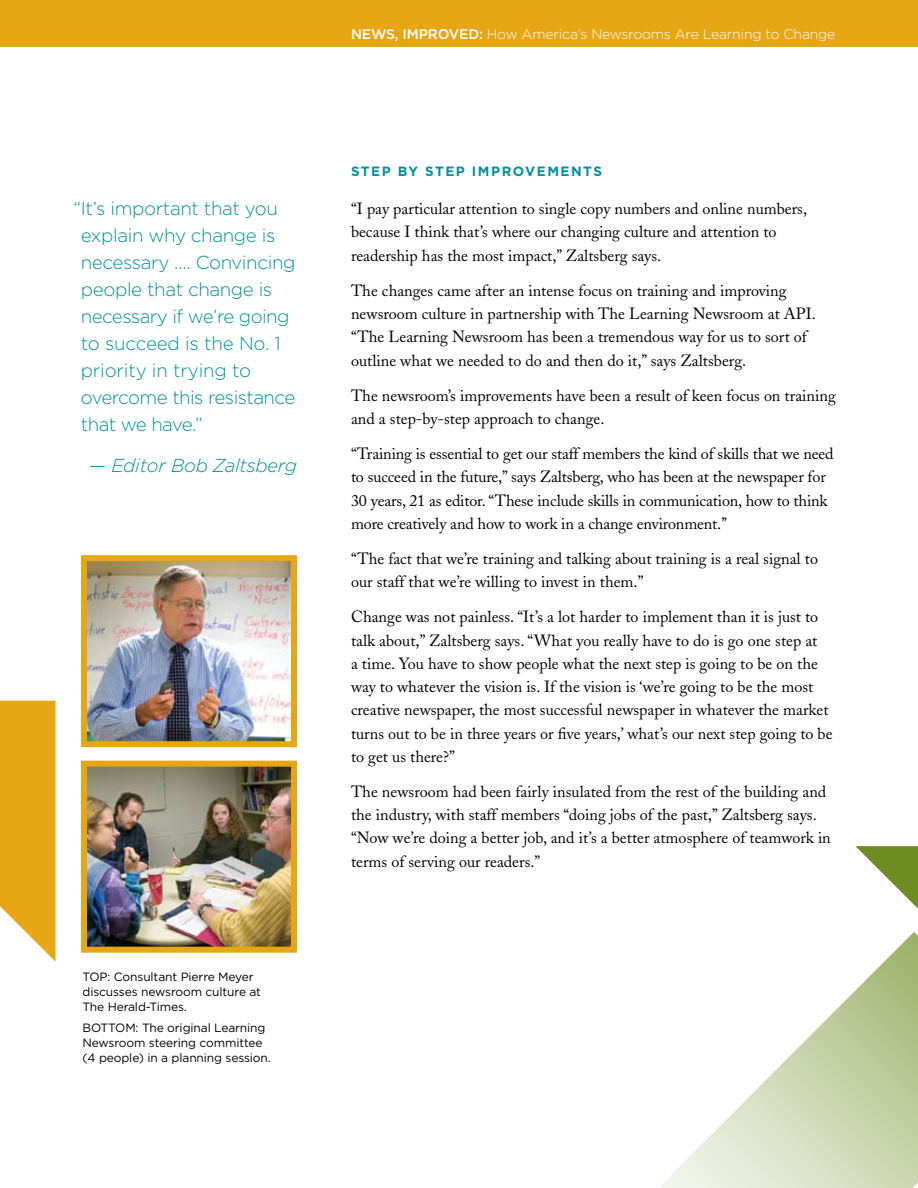
<style>
.page{position:relative;width:918px;height:1188px;background:#fff}
.page>*{position:absolute;margin:0;border:0;box-sizing:border-box;transform-origin:0 0}
.t1{font:300 18.75px/27px "Gotham";letter-spacing:-.02em;color:#00929f}
.t2{font:italic 300 18.75px "Gotham";letter-spacing:-.02em;color:#00929f}
.t3{font:16.2px/23.2px "Adobe Caslon";color:#000}
.t4{font:300 13.95px "Gotham";letter-spacing:-.01em;color:#fff}
.t5{font:700 13.5px "Gotham";letter-spacing:.11em;color:#00929f}
.t6{font:12px/15px "Gotham";letter-spacing:-.01em;color:#000}
.s1{font-weight:500}
</style>
<div class="page">
<div style="left:0;top:0;width:918px;height:47px;background:#e7a614"></div>
<svg style="left:0;top:701px;width:56px;height:261px;background:#e9b02e"></svg>
<img style="left:88px;top:562px;width:202px;height:178px">
<div style="left:81px;top:555px;width:216px;height:192px;border:6px solid #e7a614"></div>
<svg style="left:855px;top:846px;width:63px;height:63px"></svg>
<svg style="left:659px;top:932px;width:259px;height:256px"></svg>
<img style="left:88px;top:768px;width:202px;height:178px">
<div style="left:81px;top:761px;width:216px;height:192px;border:6px solid #e7a614"></div>
<p class="t1" style="left:81px;top:195px;width:216px;text-indent:-7px">“It’s important that you explain why change is necessary …. Convincing people that change is necessary if we’re going to succeed is the No. 1 priority in trying to overcome this resistance that we have.”</p>
<p class="t2" style="left:89px;top:455px;width:209px">— Editor Bob Zaltsberg</p>
<p class="t6" style="left:82px;top:969px;width:180px">TOP: Consultant Pierre Meyer discusses newsroom culture at<br>The Herald-Times.</p>
<p class="t6" style="left:82px;top:1020px;width:190px">BOTTOM: The original Learning<br>Newsroom steering committee (4 people) in a planning session.</p>
<p class="t4" style="left:351px;top:26px;width:486px"><span class="s1">NEWS, IMPROVED:</span> How America’s Newsrooms Are Learning to Change</p>
<p class="t5" style="left:351px;top:163px;width:252px">STEP BY STEP IMPROVEMENTS</p>
<p class="t3" style="left:351px;top:197px;width:458px">“I pay particular attention to single copy numbers and online numbers, because I think that’s where our changing culture and attention to readership has the most impact,” Zaltsberg says.</p>
<p class="t3" style="left:351px;top:279px;width:466px">The changes came after an intense focus on training and improving newsroom culture in partnership with The Learning Newsroom at API. “The Learning Newsroom has been a tremendous way for us to sort of outline what we needed to do and then do it,” says Zaltsberg.</p>
<p class="t3" style="left:351px;top:384px;width:486px">The newsroom’s improvements have been a result of keen focus on training and a step-by-step approach to change.</p>
<p class="t3" style="left:351px;top:442px;width:484px">“Training is essential to get our staff members the kind of skills that we need to succeed in the future,” says Zaltsberg, who has been at the newspaper for 30 years, 21 as editor. “These include skills in communication, how to think more creatively and how to work in a change environment.’’</p>
<p class="t3" style="left:351px;top:547px;width:469px">“The fact that we’re training and talking about training is a real signal to our staff that we’re willing to invest in them.”</p>
<p class="t3" style="left:351px;top:605px;width:483px">Change was not painless. “It’s a lot harder to implement than it is just to talk about,” Zaltsberg says. “What you really have to do is go one step at<br>a time. You have to show people what the next step is going to be on the way to whatever the vision is. If the vision is ‘we’re going to be the most creative newspaper, the most successful newspaper in whatever the market turns out to be in three years or five years,’ what’s our next step going to be to get us there?”</p>
<p class="t3" style="left:351px;top:780px;width:481px">The newsroom had been fairly insulated from the rest of the building and the industry, with staff members “doing jobs of the past,” Zaltsberg says. “Now we’re doing a better job, and it’s a better atmosphere of teamwork in terms of serving our readers.”</p>
</div>
